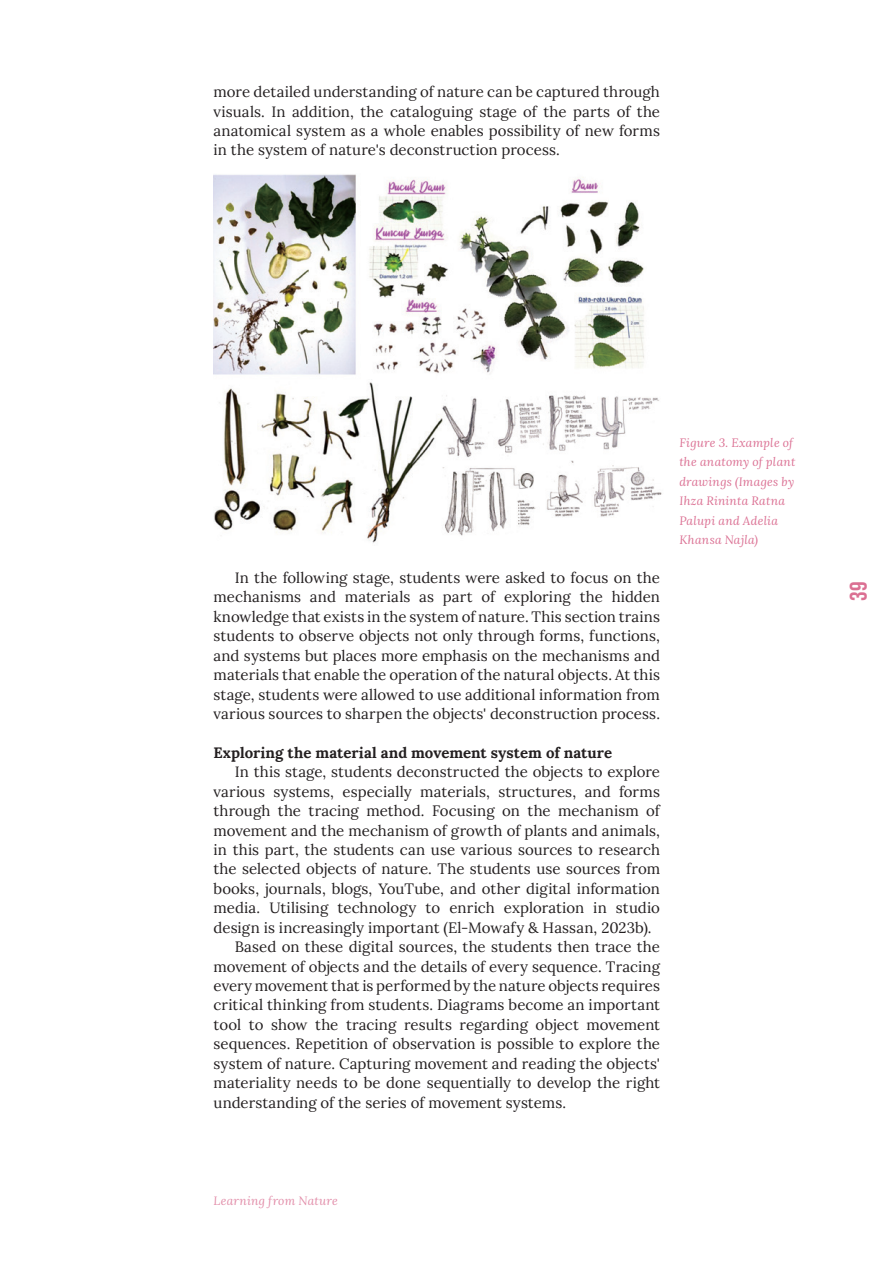
<style>
.page{position:relative;width:893px;height:1263px;background:#fff}
.page>*{position:absolute;margin:0;border:0;box-sizing:border-box;transform-origin:0 0}
.t1{font:24px "Bebas Neue";color:#db7093}
._1-Body{font:15px/19.5px "Lora";letter-spacing:.005em;color:#231f20;text-align:justify}
._1-Body-2{font:700 15px "Lora";color:#231f20}
._1-Figure_Caption{font:italic 12px/19.5px "Lora";letter-spacing:.02em;color:#db7093}
.t2{font:italic 12px "Lora";letter-spacing:.02em;color:#e28da9}
</style>
<div class="page">
<img style="left:214px;top:174px;width:448px;height:369px">
<p class="_1-Body" style="left:214px;top:81px;width:448px">more detailed understanding of nature can be captured through visuals. In addition, the cataloguing stage of the parts of the anatomical system as a whole enables possibility of new forms in the system of nature's deconstruction process.</p>
<p class="_1-Body" style="left:214px;top:567px;width:448px;text-indent:21px">In the following stage, students were asked to focus on the mechanisms and materials as part of exploring the hidden knowledge that exists in the system of nature. This section trains students to observe objects not only through forms, functions, and systems but places more emphasis on the mechanisms and materials that enable the operation of the natural objects. At this stage, students were allowed to use additional information from various sources to sharpen the objects' deconstruction process.</p>
<p class="_1-Body-2" style="left:214px;top:740px;width:400px">Exploring the material and movement system of nature</p>
<p class="_1-Body" style="left:214px;top:761px;width:448px;text-indent:21px">In this stage, students deconstructed the objects to explore various systems, especially materials, structures, and forms through the tracing method. Focusing on the mechanism of movement and the mechanism of growth of plants and animals, in this part, the students can use various sources to research the selected objects of nature. The students use sources from books, journals, blogs, YouTube, and other digital information media. Utilising technology to enrich exploration in studio design is increasingly important (El-Mowafy &amp; Hassan, 2023b).</p>
<p class="_1-Body" style="left:214px;top:936px;width:448px;text-indent:21px">Based on these digital sources, the students then trace the movement of objects and the details of every sequence. Tracing every movement that is performed by the nature objects requires critical thinking from students. Diagrams become an important tool to show the tracing results regarding object movement sequences. Repetition of observation is possible to explore the system of nature. Capturing movement and reading the objects' materiality needs to be done sequentially to develop the right understanding of the series of movement systems.</p>
<p class="_1-Figure_Caption" style="left:679px;top:433px;width:117px">Figure 3. Example of the anatomy of plant drawings (Images by<br>Ihza Rininta Ratna<br>Palupi and Adelia<br>Khansa Najla)</p>
<p class="t2" style="left:214px;top:1192px;width:126px">Learning from Nature</p>
<h1 class="t1" style="left:845px;top:601px;width:21px;rotate:-90deg">39</h1>
</div>
